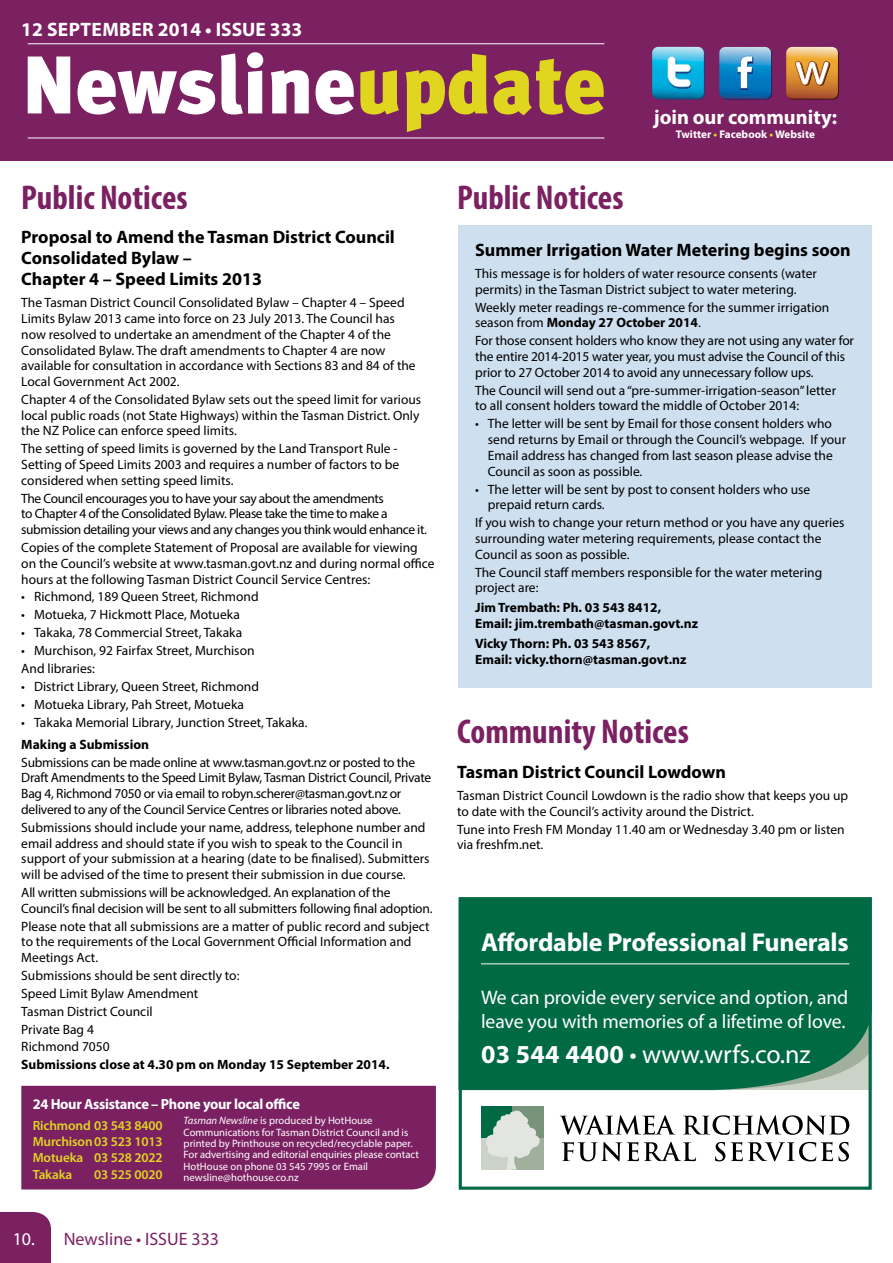
<style>
.page{position:relative;width:893px;height:1263px;background:#fff}
.page>*{position:absolute;margin:0;border:0;box-sizing:border-box;transform-origin:0 0}
.t1{font:900 81.6px "Meta Plus";color:#fff}
.t2{font:700 condensed 34.5px "Myriad Pro";color:#7b2162}
.t3{font:700 25.95px "Myriad Pro";letter-spacing:-.01em;color:#fff}
.t4{font:25.95px "Myriad Pro";letter-spacing:-.005em;color:#fff}
.t5{font:700 20.4px "Myriad Pro";color:#fff}
.t6{font:19.65px/23.7px "Myriad Pro";letter-spacing:-.005em;color:#fff}
.t7{font:700 19.5px "Myriad Pro";color:#fff}
.t8{font:700 18px/21px "Myriad Pro";color:#000}
.t9{font:18px "Myriad Pro";color:#7b2162}
.t10{font:700 14.7px "Myriad Pro";letter-spacing:-.02em;color:#fff}
.t11{font:13.5px/15.8px "Myriad Pro";color:#000}
.t12{font:13.5px/15.8px "Myriad Pro";letter-spacing:-.02em;color:#000}
.t13{font:700 13.5px/15.8px "Myriad Pro";color:#000}
.t14{font:13.5px/15.8px "Myriad Pro";letter-spacing:-.03em;color:#000}
.t15{font:600 13.35px/16.4px "Myriad Pro";letter-spacing:-.01em;color:#e1d61f;text-align:justify}
.t16{font:700 11.1px "Myriad Pro";color:#fff}
.t17{font:10.65px/11.4px "Myriad Pro";color:#fff}
.s1{color:#e1d61f}
.s2{font-style:italic}
.s3{color:#fff}
.s4{font-weight:700}
</style>
<div class="page">
<div style="left:0;top:1212px;width:51px;height:51px;background:#7b2162"></div>
<div style="left:0;top:0;width:893px;height:160px;background:#7b2162"></div>
<hr style="left:28px;top:138px;width:576px;height:1px;background:#fff">
<hr style="left:28px;top:43px;width:576px;height:1px;background:#fff">
<svg style="left:720px;top:48px;width:52px;height:52px"></svg>
<svg style="left:719px;top:47px;width:52px;height:52px;background:#4193c8"></svg>
<svg style="left:653px;top:48px;width:52px;height:52px"></svg>
<svg style="left:652px;top:47px;width:52px;height:52px;background:#48b7db"></svg>
<svg style="left:787px;top:48px;width:52px;height:52px"></svg>
<svg style="left:786px;top:47px;width:52px;height:52px;background:#d49757"></svg>
<div style="left:463px;top:901px;width:405px;height:189px;background:#006a44"></div>
<div style="left:481px;top:1106px;width:31px;height:32px;background:#006a44"></div>
<div style="left:512px;top:1106px;width:32px;height:32px;background:#77937a"></div>
<div style="left:481px;top:1138px;width:31px;height:31px;background:#cbd2c8"></div>
<div style="left:512px;top:1138px;width:32px;height:31px;background:#a0b09d"></div>
<svg style="left:485px;top:1110px;width:55px;height:60px"></svg>
<svg style="left:560px;top:1115px;width:289px;height:46px"></svg>
<hr style="left:481px;top:963px;width:368px;height:1px;background:#fff">
<div style="left:459px;top:897px;width:413px;height:293px;border:3px solid #006a44"></div>
<div style="left:21px;top:1086px;width:415px;height:103px;background:#7b2162"></div>
<div style="left:458px;top:225px;width:414px;height:462px;background:#cedfef"></div>
<h3 class="t7" style="left:21px;top:17px;width:283px">12 SEPTEMBER 2014 • ISSUE 333</h3>
<h1 class="t1" style="left:21px;top:37px;width:586px">Newsline<span class="s1">update</span></h1>
<h3 class="t5" style="left:654px;top:103px;width:185px">join our community:</h3>
<p class="t16" style="left:676px;top:127px;width:140px">Twitter <span class="s1">•</span> Facebook <span class="s1">•</span> Website</p>
<h2 class="t2" style="left:21px;top:175px;width:168px">Public Notices</h2>
<h3 class="t8" style="left:21px;top:226px;width:375px">Proposal to Amend the Tasman District Council<br>Consolidated Bylaw –<br>Chapter 4 – Speed Limits 2013</h3>
<p class="t11" style="left:21px;top:295px;width:396px">The Tasman District Council Consolidated Bylaw – Chapter 4 – Speed Limits Bylaw 2013 came into force on 23 July 2013. The Council has now resolved to undertake an amendment of the Chapter 4 of the Consolidated Bylaw. The draft amendments to Chapter 4 are now available for consultation in accordance with Sections 83 and 84 of the Local Government Act 2002.</p>
<p class="t11" style="left:21px;top:391px;width:401px">Chapter 4 of the Consolidated Bylaw sets out the speed limit for various local public roads (not State Highways) within the Tasman District. Only the NZ Police can enforce speed limits.</p>
<p class="t11" style="left:21px;top:441px;width:379px;text-align:justify">The setting of speed limits is governed by the Land Transport Rule - Setting of Speed Limits 2003 and requires a number of factors to be considered when setting speed limits.</p>
<p class="t14" style="left:21px;top:490px;width:407px">The Council encourages you to have your say about the amendments<br>to Chapter 4 of the Consolidated Bylaw. Please take the time to make a submission detailing your views and any changes you think would enhance it.</p>
<p class="t11" style="left:21px;top:539px;width:415px">Copies of the complete Statement of Proposal are available for viewing on the Council’s website at www.tasman.govt.nz and during normal office hours at the following Tasman District Council Service Centres:</p>
<p class="t11" style="left:21px;top:589px;width:239px">• Richmond, 189 Queen Street, Richmond</p>
<p class="t11" style="left:21px;top:607px;width:220px">• Motueka, 7 Hickmott Place, Motueka</p>
<p class="t11" style="left:21px;top:625px;width:222px">• Takaka, 78 Commercial Street, Takaka</p>
<p class="t11" style="left:21px;top:641px;width:235px;line-height:17.9px">• Murchison, 92 Fairfax Street, Murchison<br>And libraries:</p>
<p class="t11" style="left:21px;top:678px;width:239px">• District Library, Queen Street, Richmond</p>
<p class="t11" style="left:21px;top:696px;width:224px">• Motueka Library, Pah Street, Motueka</p>
<p class="t11" style="left:21px;top:714px;width:288px">• Takaka Memorial Library, Junction Street, Takaka.</p>
<p class="t13" style="left:21px;top:736px;width:129px">Making a Submission</p>
<p class="t12" style="left:21px;top:754px;width:412px">Submissions can be made online at www.tasman.govt.nz or posted to the Draft Amendments to the Speed Limit Bylaw, Tasman District Council, Private Bag 4, Richmond 7050 or via email to robyn.scherer@tasman.govt.nz or delivered to any of the Council Service Centres or libraries noted above.</p>
<p class="t11" style="left:21px;top:819px;width:410px">Submissions should include your name, address, telephone number and email address and should state if you wish to speak to the Council in support of your submission at a hearing (date to be finalised). Submitters will be advised of the time to present their submission in due course.</p>
<p class="t11" style="left:21px;top:884px;width:413px">All written submissions will be acknowledged. An explanation of the<br>Council’s final decision will be sent to all submitters following final adoption.</p>
<p class="t11" style="left:21px;top:918px;width:410px">Please note that all submissions are a matter of public record and subject to the requirements of the Local Government Official Information and<br>Meetings Act.</p>
<p class="t11" style="left:21px;top:966px;width:220px;line-height:17.9px">Submissions should be sent directly to:<br>Speed Limit Bylaw Amendment<br>Tasman District Council<br>Private Bag 4<br>Richmond 7050</p>
<p class="t13" style="left:21px;top:1056px;width:370px">Submissions close at 4.30 pm on Monday 15 September 2014.</p>
<p class="t10" style="left:33px;top:1094px;width:269px">24 Hour Assistance – Phone your local office</p>
<p class="t15" style="left:33px;top:1117px;width:132px">Richmond 03 543 8400<br>Murchison03 523 1013<br>Motueka 03 528 2022<br>Takaka</p>
<p class="t17" style="left:184px;top:1115px;width:237px"><span class="s2">Tasman Newsline</span> is produced by HotHouse Communications for Tasman District Council and is printed by Printhouse on recycled/recyclable paper.<br>For advertising and editorial enquiries please contact HotHouse on phone 03 545 7995 or Email newsline@hothouse.co.nz</p>
<p class="t15" style="left:94px;top:1166px;width:70px">03 525 0020</p>
<h3 class="t9" style="left:13px;top:1227px;width:208px"><span class="s3">10.</span> Newsline • ISSUE 333</h3>
<h2 class="t2" style="left:457px;top:175px;width:168px">Public Notices</h2>
<h3 class="t8" style="left:475px;top:239px;width:377px">Summer Irrigation Water Metering begins soon</h3>
<p class="t11" style="left:475px;top:265px;width:343px">This message is for holders of water resource consents (water permits) in the Tasman District subject to water metering.</p>
<p class="t11" style="left:475px;top:299px;width:356px">Weekly meter readings re-commence for the summer irrigation season from <span class="s4">Monday 27 October 2014</span>.</p>
<p class="t11" style="left:475px;top:333px;width:380px">For those consent holders who know they are not using any water for the entire 2014-2015 water year, you must advise the Council of this prior to 27 October 2014 to avoid any unnecessary follow ups.</p>
<p class="t11" style="left:475px;top:382px;width:362px">The Council will send out a “pre-summer-irrigation-season” letter to all consent holders toward the middle of October 2014:</p>
<p class="t11" style="left:488px;top:416px;width:360px;text-indent:-13px">• The letter will be sent by Email for those consent holders who send returns by Email or through the Council’s webpage. If your Email address has changed from last season please advise the Council as soon as possible.</p>
<p class="t11" style="left:488px;top:481px;width:324px;text-indent:-13px">• The letter will be sent by post to consent holders who use prepaid return cards.</p>
<p class="t11" style="left:475px;top:514px;width:371px">If you wish to change your return method or you have any queries surrounding water metering requirements, please contact the<br>Council as soon as possible.</p>
<p class="t11" style="left:475px;top:564px;width:349px">The Council staff members responsible for the water metering project are:</p>
<p class="t13" style="left:475px;top:599px;width:224px">Jim Trembath: Ph. 03 543 8412,<br>Email: jim.trembath@tasman.govt.nz</p>
<p class="t13" style="left:475px;top:635px;width:213px">Vicky Thorn: Ph. 03 543 8567,<br>Email: vicky.thorn@tasman.govt.nz</p>
<h2 class="t2" style="left:457px;top:710px;width:233px">Community Notices</h2>
<h3 class="t8" style="left:457px;top:760px;width:270px">Tasman District Council Lowdown</h3>
<p class="t11" style="left:457px;top:787px;width:393px">Tasman District Council Lowdown is the radio show that keeps you up to date with the Council’s activity around the District.</p>
<p class="t11" style="left:457px;top:821px;width:389px">Tune into Fresh FM Monday 11.40 am or Wednesday 3.40 pm or listen via freshfm.net.</p>
<h3 class="t3" style="left:481px;top:926px;width:369px">Affordable Professional Funerals</h3>
<h3 class="t6" style="left:481px;top:985px;width:369px">We can provide every service and option, and leave you with memories of a lifetime of love.</h3>
<h3 class="t4" style="left:481px;top:1038px;width:331px"><span class="s4">03 544 4400</span> • www.wrfs.co.nz</h3>
</div>
